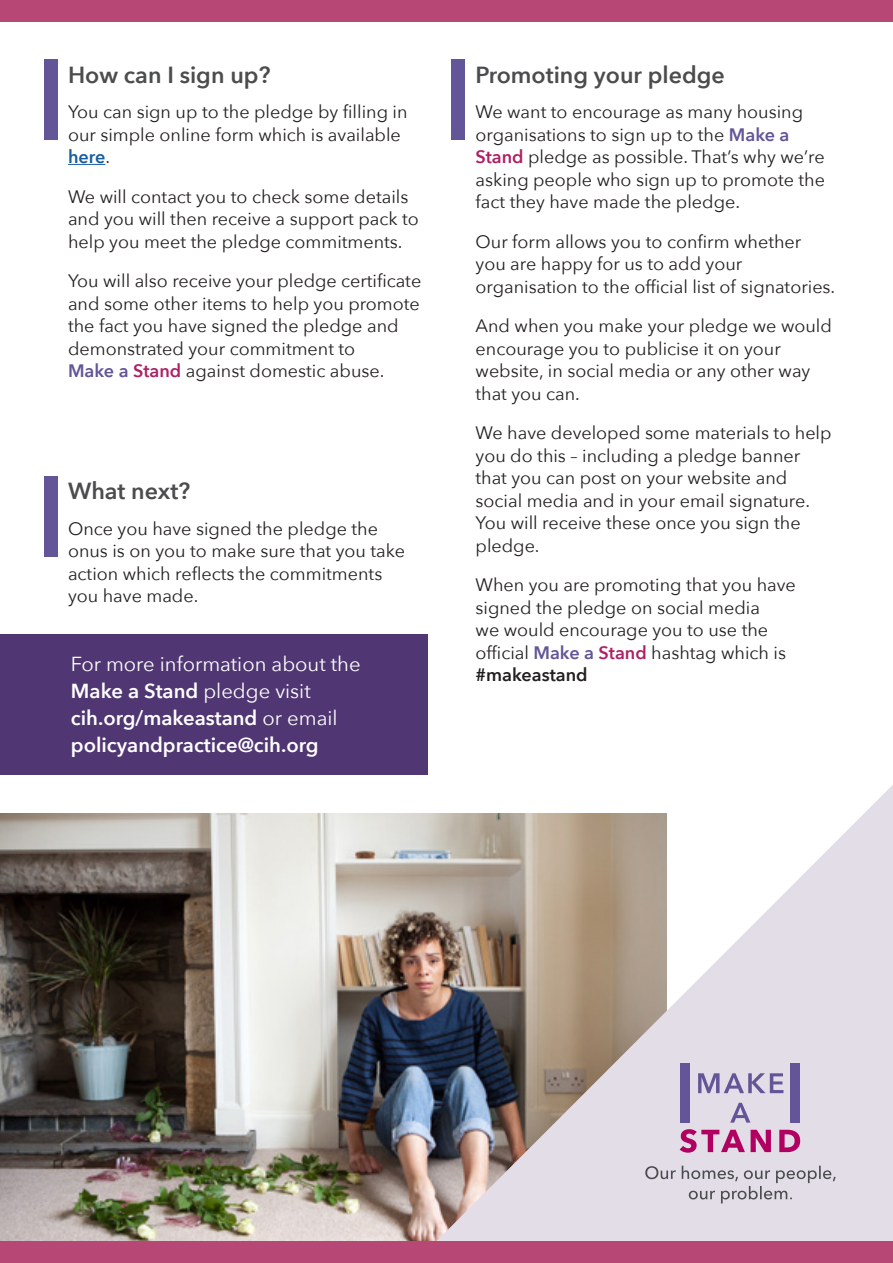
<style>
.page{position:relative;width:893px;height:1263px;background:#fff}
.page>*{position:absolute;margin:0;border:0;box-sizing:border-box;transform-origin:0 0}
.t1{font:600 23.25px "Avenir Next";color:#4b4c4d}
.t2{font:600 20.25px/27px "Avenir Next";color:#fff}
.t3{font:18px/22.5px "Avenir Next";color:#231f20}
.s1{font-weight:600;color:#175d9e}
.s2{font-weight:600;color:#645598}
.s3{font-weight:600;color:#ae2066}
.s4{font-weight:400}
.s5{font-weight:600}
</style>
<div class="page">
<div style="left:0;top:635px;width:427px;height:140px;background:#503672"></div>
<img style="left:0;top:814px;width:427px;height:428px">
<div style="left:451px;top:60px;width:14px;height:80px;background:#645598"></div>
<svg style="left:427px;top:785px;width:466px;height:457px;fill:#e2dde7"></svg>
<div style="left:0;top:0;width:893px;height:21px;background:#b74775"></div>
<div style="left:0;top:1242px;width:893px;height:21px;background:#b74775"></div>
<svg style="left:680px;top:1129px;width:120px;height:24px"></svg>
<svg style="left:730px;top:1103px;width:20px;height:20px"></svg>
<svg style="left:698px;top:1073px;width:85px;height:20px"></svg>
<div style="left:680px;top:1063px;width:10px;height:60px;background:#645598"></div>
<div style="left:790px;top:1063px;width:10px;height:60px;background:#645598"></div>
<svg style="left:645px;top:1165px;width:191px;height:38px"></svg>
<hr style="left:68px;top:164px;width:37px;height:1px;background:#175d9e">
<div style="left:44px;top:60px;width:13px;height:80px;background:#645598"></div>
<div style="left:44px;top:476px;width:13px;height:81px;background:#645598"></div>
<p class="t1" style="left:68px;top:55px;width:204px">How can I sign up?</p>
<p class="t3" style="left:68px;top:100px;width:341px">You can sign up to the pledge by filling in our simple online form which is available <span class="s1">here</span>.</p>
<p class="t3" style="left:68px;top:184px;width:352px">We will contact you to check some details and you will then receive a support pack to help you meet the pledge commitments.</p>
<p class="t3" style="left:68px;top:269px;width:355px">You will also receive your pledge certificate and some other items to help you promote the fact you have signed the pledge and demonstrated your commitment to<br><span class="s2">Make a</span> <span class="s3">Stand</span> against domestic abuse.</p>
<p class="t1" style="left:68px;top:471px;width:124px">What next?</p>
<p class="t3" style="left:68px;top:516px;width:338px">Once you have signed the pledge the onus is on you to make sure that you take action which reflects the commitments you have made.</p>
<p class="t2" style="left:71px;top:650px;width:291px"><span class="s4">For more information about the<br></span>Make a Stand <span class="s4">pledge visit </span>cih.org/makeastand <span class="s4">or email </span>policyandpractice@cih.org</p>
<p class="t1" style="left:476px;top:55px;width:251px">Promoting your pledge</p>
<p class="t3" style="left:476px;top:100px;width:351px">We want to encourage as many housing organisations to sign up to the <span class="s2">Make a </span><span class="s3">Stand</span> pledge as possible. That’s why we’re asking people who sign up to promote the fact they have made the pledge.</p>
<p class="t3" style="left:476px;top:229px;width:361px">Our form allows you to confirm whether you are happy for us to add your organisation to the official list of signatories.</p>
<p class="t3" style="left:476px;top:314px;width:358px">And when you make your pledge we would encourage you to publicise it on your website, in social media or any other way that you can.</p>
<p class="t3" style="left:476px;top:421px;width:357px">We have developed some materials to help you do this – including a pledge banner that you can post on your website and social media and in your email signature.<br>You will receive these once you sign the pledge.</p>
<p class="t3" style="left:476px;top:573px;width:322px">When you are promoting that you have signed the pledge on social media<br>we would encourage you to use the official <span class="s2">Make a</span> <span class="s3">Stand</span> hashtag which is <span class="s5">#makeastand</span></p>
</div>
